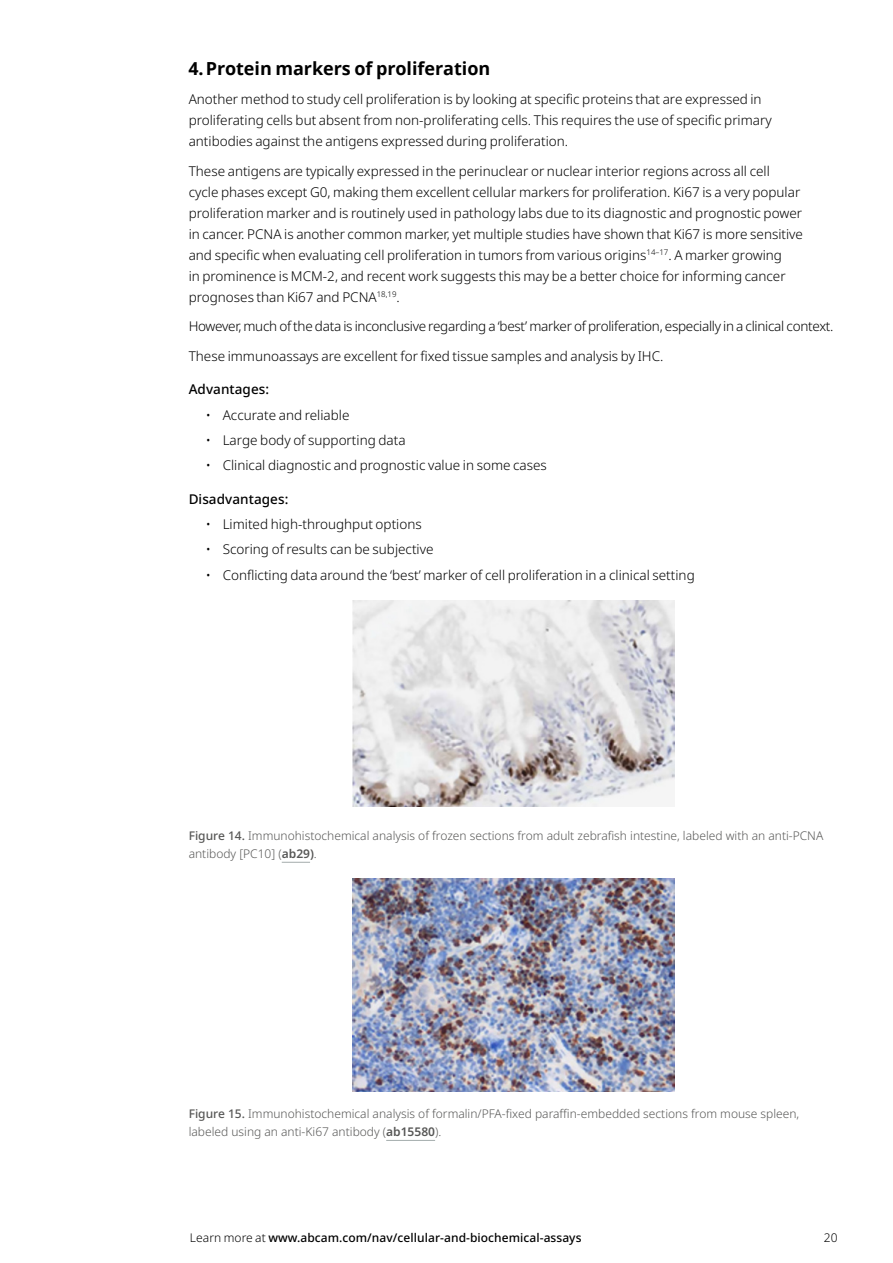
<style>
.page{position:relative;width:893px;height:1263px;background:#fff}
.page>*{position:absolute;margin:0;border:0;box-sizing:border-box;transform-origin:0 0}
.t1{font:700 18px "Noto Sans";color:#000}
.t2{font:300 13.5px/21px "Noto Sans";color:#000}
.t3{font:300 13.5px/29.5px "Noto Sans";letter-spacing:-.02em;color:#000}
.t4{font:500 13.5px "Noto Sans";letter-spacing:.005em;color:#000}
.t5{font:300 12px/18px "Noto Sans";color:#575756}
.t6{font:500 12px "Noto Sans";letter-spacing:.005em;color:#000}
.t7{font:300 12px "Noto Sans";color:#000}
.s1{font-weight:500}
.s2{font-weight:600}
.s3{font-weight:300}
</style>
<div class="page">
<img style="left:352px;top:601px;width:322px;height:205px">
<svg style="left:282px;top:862px;width:28px;height:1px"></svg>
<img style="left:352px;top:879px;width:322px;height:212px">
<hr style="left:386px;top:1140px;width:49px;height:1px;background:#a4acac">
<h1 class="t1" style="left:189px;top:55px;width:303px">4.Protein markers of proliferation</h1>
<p class="t2" style="left:189px;top:89px;width:585px">Another method to study cell proliferation is by looking at specific proteins that are expressed in proliferating cells but absent from non-proliferating cells. This requires the use of specific primary antibodies against the antigens expressed during proliferation.</p>
<p class="t2" style="left:189px;top:160px;width:616px">These antigens are typically expressed in the perinuclear or nuclear interior regions across all cell<br>cycle phases except G0, making them excellent cellular markers for proliferation. Ki67 is a very popular proliferation marker and is routinely used in pathology labs due to its diagnostic and prognostic power in cancer. PCNA is another common marker, yet multiple studies have shown that Ki67 is more sensitive and specific when evaluating cell proliferation in tumors from various origins<sup>14–17</sup>. A marker growing<br>in prominence is MCM-2, and recent work suggests this may be a better choice for informing cancer prognoses than Ki67 and PCNA<sup>18,19</sup>.</p>
<p class="t3" style="left:189px;top:312px;width:646px">However, much of the data is inconclusive regarding a ‘best’ marker of proliferation, especially in a clinical context.<br>These immunoassays are excellent for fixed tissue samples and analysis by IHC.</p>
<p class="t4" style="left:189px;top:380px;width:82px">Advantages:</p>
<p class="t2" style="left:206px;top:404px;width:145px">• Accurate and reliable</p>
<p class="t2" style="left:206px;top:430px;width:201px">• Large body of supporting data</p>
<p class="t2" style="left:206px;top:455px;width:343px">• Clinical diagnostic and prognostic value in some cases</p>
<p class="t4" style="left:189px;top:489px;width:101px">Disadvantages:</p>
<p class="t2" style="left:206px;top:514px;width:218px">• Limited high-throughput options</p>
<p class="t2" style="left:206px;top:539px;width:229px">• Scoring of results can be subjective</p>
<p class="t2" style="left:206px;top:564px;width:491px">• Conflicting data around the ‘best’ marker of cell proliferation in a clinical setting</p>
<p class="t5" style="left:189px;top:827px;width:636px"><span class="s1">Figure 14.</span> Immunohistochemical analysis of frozen sections from adult zebrafish intestine, labeled with an anti-PCNA antibody [PC10] (<span class="s2">ab29)</span>.</p>
<p class="t5" style="left:189px;top:1105px;width:612px"><span class="s1">Figure 15.</span> Immunohistochemical analysis of formalin/PFA-fixed paraffin-embedded sections from mouse spleen, labeled using an anti-Ki67 antibody (<span class="s2">ab15580</span>).</p>
<p class="t6" style="left:190px;top:1229px;width:393px"><span class="s3">Learn more at</span> www.abcam.com/nav/cellular-and-biochemical-assays</p>
<p class="t7" style="left:824px;top:1230px;width:15px">20</p>
</div>
